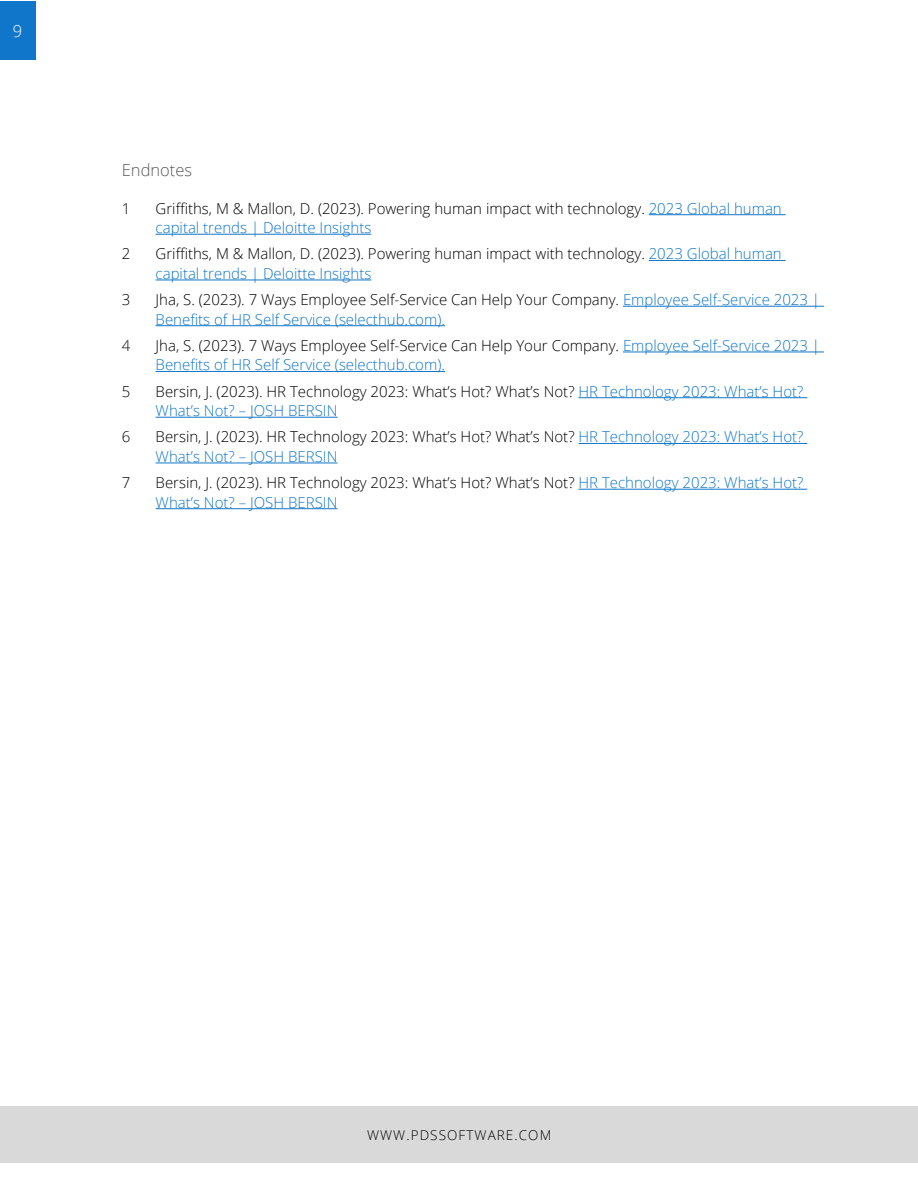
<style>
.page{position:relative;width:918px;height:1188px;background:#fff}
.page>*{position:absolute;margin:0;border:0;box-sizing:border-box;transform-origin:0 0}
.t1{font:300 16.5px "Open Sans";color:#595959}
.t2{font:300 16.5px "Open Sans";color:#fff}
.t3{font:300 15px/19.5px "Open Sans";color:#000}
.t4{font:300 15px/19.5px "Open Sans";color:#1076c9}
.t5{font:300 13.5px "Open Sans";letter-spacing:.08em;color:#000}
.s1{color:#1076c9}
.s2{color:#000}
</style>
<div class="page">
<div style="left:0;top:1106px;width:918px;height:57px;background:#d9d9d9"></div>
<div style="left:0;top:1px;width:35px;height:59px;background:#1076c9"></div>
<hr style="left:649px;top:214px;width:137px;height:1px;background:#1076c9">
<hr style="left:156px;top:234px;width:215px;height:1px;background:#1076c9">
<hr style="left:649px;top:260px;width:137px;height:1px;background:#1076c9">
<hr style="left:156px;top:280px;width:215px;height:1px;background:#1076c9">
<hr style="left:623px;top:306px;width:201px;height:1px;background:#1076c9">
<hr style="left:156px;top:325px;width:289px;height:1px;background:#1076c9">
<hr style="left:623px;top:352px;width:201px;height:1px;background:#1076c9">
<hr style="left:156px;top:371px;width:289px;height:1px;background:#1076c9">
<hr style="left:578px;top:397px;width:229px;height:1px;background:#1076c9">
<hr style="left:156px;top:417px;width:182px;height:1px;background:#1076c9">
<hr style="left:578px;top:443px;width:229px;height:1px;background:#1076c9">
<hr style="left:156px;top:463px;width:182px;height:1px;background:#1076c9">
<hr style="left:578px;top:489px;width:229px;height:1px;background:#1076c9">
<hr style="left:156px;top:508px;width:182px;height:1px;background:#1076c9">
<p class="t2" style="left:13px;top:20px;width:11px">9</p>
<p class="t1" style="left:122px;top:159px;width:72px">Endnotes</p>
<p class="t3" style="left:122px;top:198px;width:10px">1</p>
<p class="t3" style="left:156px;top:198px;width:628px">Griffiths, M &amp; Mallon, D. (2023). Powering human impact with technology. <span class="s1">2023 Global human capital trends | Deloitte Insights</span></p>
<p class="t3" style="left:122px;top:244px;width:10px">2</p>
<p class="t3" style="left:156px;top:244px;width:628px">Griffiths, M &amp; Mallon, D. (2023). Powering human impact with technology. <span class="s1">2023 Global human capital trends | Deloitte Insights</span></p>
<p class="t3" style="left:122px;top:289px;width:10px">3</p>
<p class="t4" style="left:156px;top:289px;width:666px"><span class="s2">Jha, S. (2023). 7 Ways Employee Self-Service Can Help Your Company.</span> Employee Self-Service 2023 |<br>Benefits of HR Self Service (selecthub.com).</p>
<p class="t3" style="left:122px;top:335px;width:10px">4</p>
<p class="t4" style="left:156px;top:335px;width:666px"><span class="s2">Jha, S. (2023). 7 Ways Employee Self-Service Can Help Your Company.</span> Employee Self-Service 2023 |<br>Benefits of HR Self Service (selecthub.com).</p>
<p class="t3" style="left:122px;top:381px;width:10px">5</p>
<p class="t3" style="left:156px;top:381px;width:649px">Bersin, J. (2023). HR Technology 2023: What’s Hot? What’s Not? <span class="s1">HR Technology 2023: What’s Hot?<br>What’s Not? – JOSH BERSIN</span></p>
<p class="t3" style="left:122px;top:427px;width:10px">6</p>
<p class="t3" style="left:156px;top:427px;width:649px">Bersin, J. (2023). HR Technology 2023: What’s Hot? What’s Not? <span class="s1">HR Technology 2023: What’s Hot?<br>What’s Not? – JOSH BERSIN</span></p>
<p class="t3" style="left:122px;top:472px;width:10px">7</p>
<p class="t3" style="left:156px;top:472px;width:649px">Bersin, J. (2023). HR Technology 2023: What’s Hot? What’s Not? <span class="s1">HR Technology 2023: What’s Hot?<br>What’s Not? – JOSH BERSIN</span></p>
<p class="t5" style="left:367px;top:1126px;width:186px">WWW.PDSSOFTWARE.COM</p>
</div>
